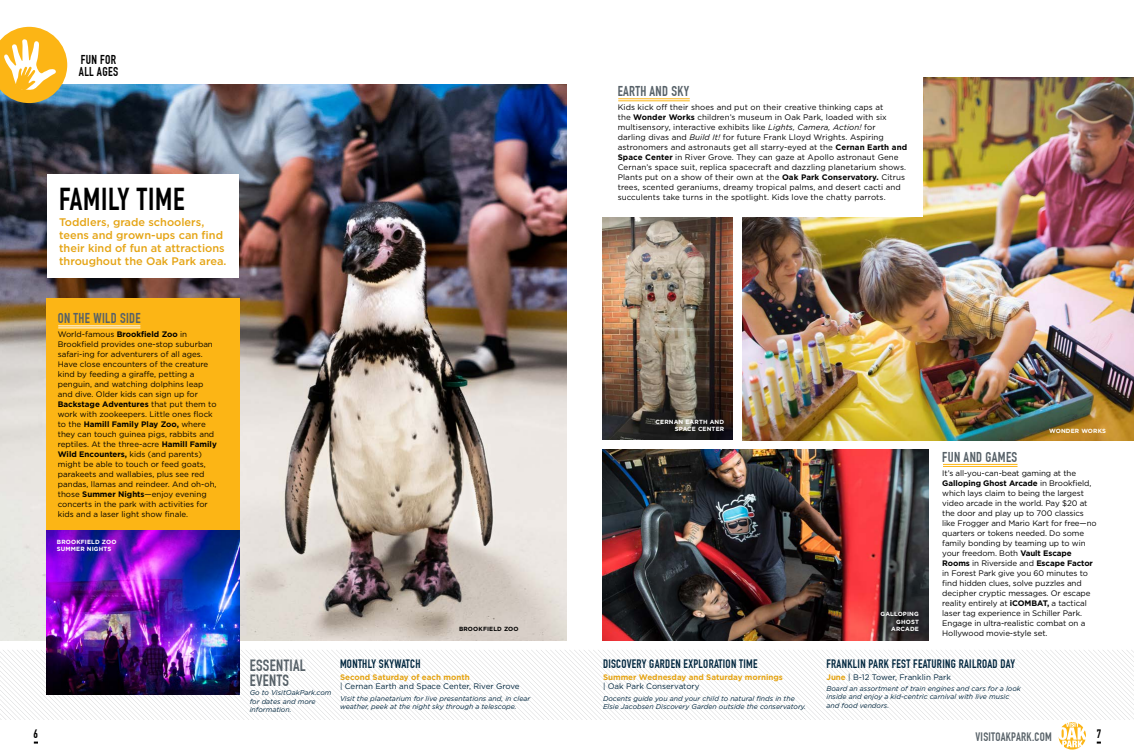
<style>
.page{position:relative;width:1134px;height:756px;background:#fff}
.page>*{position:absolute;margin:0;border:0;box-sizing:border-box;transform-origin:0 0}
.t1{font:700 31px "DIN Condensed";letter-spacing:.025em;color:#000}
.t2{font:700 16px/15px "DIN Condensed";letter-spacing:.025em;color:#576168}
.t3{font:700 14px "DIN Condensed";letter-spacing:.025em;color:#576168}
.t4{font:700 12.6px/12.6px "DIN Condensed";letter-spacing:.025em;color:#000}
.t5{font:700 12px "DIN Condensed";letter-spacing:.025em;color:#00263e}
.t6{font:700 12px "DIN Condensed";letter-spacing:.025em;color:#576168}
.t7{font:700 12px "DIN Condensed";color:#000}
.t8{font:500 11px/13px "Gotham";color:#e5a414}
.t9{font:8px/10px "Gotham";color:#000}
.t10{font:8px "Gotham";color:#00263e}
.t11{font:700 8px "Gotham";color:#e5a414}
.t12{font:italic 7px/8.4px "Gotham";color:#00263e}
.t13{font:700 6px/7.2px "Gotham";letter-spacing:.025em;color:#fff;text-align:right}
.t14{font:700 6px "Gotham";letter-spacing:.025em;color:#000}
.s1{font-weight:700}
.s2{font-style:italic}
.s3{font-weight:700;color:#e5a414}
</style>
<div class="page">
<img style="left:602px;top:217px;width:130px;height:223px">
<img style="left:742px;top:78px;width:392px;height:362px">
<img style="left:0;top:84px;width:567px;height:556px">
<img style="left:602px;top:450px;width:326px;height:190px">
<img style="left:46px;top:529px;width:194px;height:121px">
<div style="left:46px;top:298px;width:194px;height:231px;background:#fcb515"></div>
<div style="left:48px;top:174px;width:191px;height:104px;background:#fff"></div>
<div style="left:602px;top:58px;width:321px;height:159px;background:#fff"></div>
<hr style="left:618px;top:99px;width:72px;height:1px;background:#fcb515">
<hr style="left:618px;top:101px;width:72px;height:1px;background:#fcb515">
<hr style="left:943px;top:464px;width:75px;height:1px;background:#fcb515">
<hr style="left:943px;top:466px;width:75px;height:1px;background:#fcb515">
<hr style="left:58px;top:326px;width:82px;height:1px;background:#fff">
<hr style="left:58px;top:328px;width:82px;height:1px;background:#fff">
<svg style="left:0;top:650px;width:1134px;height:100px"></svg>
<svg style="left:0;top:27px;width:67px;height:76px"></svg>
<h3 class="t4" style="left:79px;top:53px;width:41px">FUN FOR<br>ALL AGES</h3>
<h1 class="t1" style="left:59px;top:181px;width:127px">FAMILY TIME</h1>
<h3 class="t8" style="left:59px;top:216px;width:169px">Toddlers, grade schoolers, teens and grown-ups can find their kind of fun at attractions throughout the Oak Park area.</h3>
<h3 class="t3" style="left:58px;top:309px;width:85px">ON THE WILD SIDE</h3>
<p class="t9" style="left:58px;top:329px;width:161px">World-famous <span class="s1">Brookfield Zoo</span> in Brookfield provides one-stop suburban safari-ing for adventurers of all ages.<br>Have close encounters of the creature kind by feeding a giraffe, petting a penguin, and watching dolphins leap and dive. Older kids can sign up for <span class="s1">Backstage Adventures</span> that put them to work with zookeepers. Little ones flock to the <span class="s1">Hamill Family Play Zoo,</span> where they can touch guinea pigs, rabbits and reptiles. At the three-acre <span class="s1">Hamill Family Wild Encounters,</span> kids (and parents) might be able to touch or feed goats, parakeets and wallabies, plus see red pandas, llamas and reindeer. And oh-oh, those <span class="s1">Summer Nights</span>—enjoy evening concerts in the park with activities for kids and a laser light show finale.</p>
<p class="t13" style="left:57px;top:538px;width:61px;text-align:left">BROOKFIELD ZOO<br>SUMMER NIGHTS</p>
<p class="t14" style="left:459px;top:625px;width:61px">BROOKFIELD ZOO</p>
<h2 class="t2" style="left:250px;top:658px;width:58px">ESSENTIAL<br>EVENTS</h2>
<h3 class="t5" style="left:340px;top:657px;width:82px">MONTHLY SKYWATCH</h3>
<p class="t11" style="left:340px;top:671px;width:131px">Second Saturday of each month</p>
<p class="t10" style="left:340px;top:681px;width:181px">| Cernan Earth and Space Center, River Grove</p>
<p class="t12" style="left:340px;top:694px;width:192px">Visit the planetarium for live presentations and, in clear weather, peek at the night sky through a telescope.</p>
<p class="t12" style="left:250px;top:688px;width:83px">Go to VisitOakPark.com for dates and more information.</p>
<h3 class="t3" style="left:618px;top:83px;width:73px">EARTH AND SKY</h3>
<p class="t9" style="left:618px;top:102px;width:291px">Kids kick off their shoes and put on their creative thinking caps at<br>the <span class="s1">Wonder Works</span> children’s museum in Oak Park, loaded with six multisensory, interactive exhibits like <span class="s2">Lights, Camera, Action!</span> for<br>darling divas and <span class="s2">Build It!</span> for future Frank Lloyd Wrights. Aspiring astronomers and astronauts get all starry-eyed at the <span class="s1">Cernan Earth and Space Center</span> in River Grove. They can gaze at Apollo astronaut Gene Cernan’s space suit, replica spacecraft and dazzling planetarium shows.<br>Plants put on a show of their own at the <span class="s1">Oak Park Conservatory.</span> Citrus trees, scented geraniums, dreamy tropical palms, and desert cacti and succulents take turns in the spotlight. Kids love the chatty parrots.</p>
<p class="t13" style="left:656px;top:418px;width:70px">CERNAN EARTH AND<br>SPACE CENTER</p>
<p class="t13" style="left:881px;top:611px;width:40px">GALLOPING<br>GHOST<br>ARCADE</p>
<p class="t13" style="left:1049px;top:428px;width:58px">WONDER WORKS</p>
<h3 class="t3" style="left:942px;top:449px;width:76px">FUN AND GAMES</h3>
<p class="t9" style="left:942px;top:468px;width:156px">It’s all-you-can-beat gaming at the <span class="s1">Galloping Ghost Arcade</span> in Brookfield, which lays claim to being the largest video arcade in the world. Pay $20 at the door and play up to 700 classics like Frogger and Mario Kart for free—no quarters or tokens needed. Do some family bonding by teaming up to win your freedom. Both <span class="s1">Vault Escape Rooms</span> in Riverside and <span class="s1">Escape Factor </span>in Forest Park give you 60 minutes to find hidden clues, solve puzzles and decipher cryptic messages. Or escape reality entirely at <span class="s1">iCOMBAT,</span> a tactical laser tag experience in Schiller Park.<br>Engage in ultra-realistic combat on a Hollywood movie-style set.</p>
<h3 class="t5" style="left:603px;top:657px;width:156px">DISCOVERY GARDEN EXPLORATION TIME</h3>
<p class="t11" style="left:603px;top:671px;width:181px">Summer Wednesday and Saturday mornings</p>
<p class="t10" style="left:603px;top:681px;width:98px">| Oak Park Conservatory</p>
<p class="t12" style="left:603px;top:694px;width:205px">Docents guide you and your child to natural finds in the<br>Elsie Jacobsen Discovery Garden outside the conservatory.</p>
<h3 class="t5" style="left:826px;top:657px;width:190px">FRANKLIN PARK FEST FEATURING RAILROAD DAY</h3>
<p class="t10" style="left:826px;top:672px;width:126px"><span class="s3">June</span> | B-12 Tower, Franklin Park</p>
<p class="t12" style="left:826px;top:684px;width:196px">Board an assortment of train engines and cars for a look inside and enjoy a kid-centric carnival with live music and food vendors.</p>
<h3 class="t7" style="left:34px;top:727px;width:6px">6</h3>
<h3 class="t7" style="left:1097px;top:727px;width:6px">7</h3>
<h3 class="t6" style="left:975px;top:729px;width:78px">VISITOAKPARK.COM</h3>
</div>
